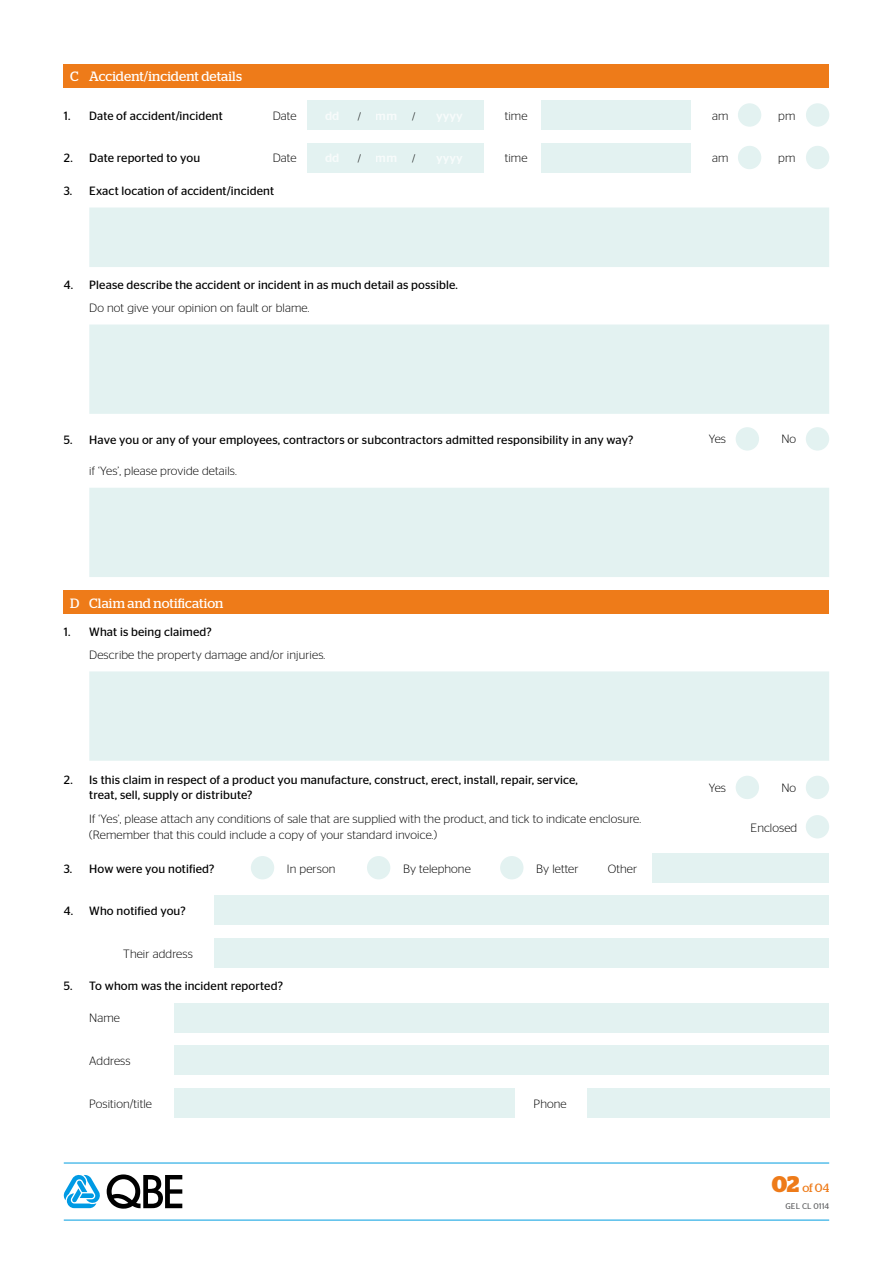
<style>
.page{position:relative;width:893px;height:1263px;background:#fff}
.page>*{position:absolute;margin:0;border:0;box-sizing:border-box;transform-origin:0 0}
.t1{font:13.5px "Stag";letter-spacing:.01em;color:#fff}
.t2{font:12px/15.8px "Stag Sans";letter-spacing:.01em;color:#000}
.t3{font:300 12px/15.8px "Stag Sans";letter-spacing:.01em;color:#000}
.t4{font:12px "Stag";color:#ee7b19}
.t5{font:300 10.5px "Stag Sans";color:#000}
.t6{font:8.25px "Stag Sans";letter-spacing:.01em;color:#646567}
.s1{font-weight:500;font-size:12px;color:#fff}
.s2{font-weight:700;font-size:22.5px}
</style>
<div class="page">
<hr style="left:64px;top:1220px;width:765px;height:1px;background:#009ee0">
<hr style="left:64px;top:1163px;width:765px;height:1px;background:#009ee0">
<svg style="left:107px;top:1174px;width:75px;height:34px"></svg>
<svg style="left:64px;top:1174px;width:36px;height:34px"></svg>
<div style="left:541px;top:100px;width:150px;height:30px;background:#e3f2f1"></div>
<div style="left:541px;top:143px;width:150px;height:29px;background:#e3f2f1"></div>
<div style="left:307px;top:100px;width:176px;height:30px;background:#e3f2f1"></div>
<div style="left:307px;top:143px;width:176px;height:29px;background:#e3f2f1"></div>
<div style="left:738px;top:103px;width:23px;height:24px;background:#e3f2f1;border-radius:50%"></div>
<div style="left:806px;top:103px;width:23px;height:24px;background:#e3f2f1;border-radius:50%"></div>
<div style="left:738px;top:146px;width:23px;height:23px;background:#e3f2f1;border-radius:50%"></div>
<div style="left:806px;top:146px;width:23px;height:23px;background:#e3f2f1;border-radius:50%"></div>
<div style="left:89px;top:324px;width:740px;height:90px;background:#e3f2f1"></div>
<div style="left:89px;top:671px;width:740px;height:90px;background:#e3f2f1"></div>
<div style="left:89px;top:488px;width:740px;height:89px;background:#e3f2f1"></div>
<div style="left:89px;top:207px;width:740px;height:60px;background:#e3f2f1"></div>
<div style="left:64px;top:64px;width:765px;height:23px;background:#ee7b19"></div>
<div style="left:806px;top:427px;width:23px;height:24px;background:#e3f2f1;border-radius:50%"></div>
<div style="left:736px;top:427px;width:23px;height:24px;background:#e3f2f1;border-radius:50%"></div>
<div style="left:806px;top:776px;width:23px;height:23px;background:#e3f2f1;border-radius:50%"></div>
<div style="left:736px;top:776px;width:23px;height:23px;background:#e3f2f1;border-radius:50%"></div>
<div style="left:64px;top:590px;width:765px;height:24px;background:#ee7b19"></div>
<div style="left:806px;top:815px;width:23px;height:23px;background:#e3f2f1;border-radius:50%"></div>
<div style="left:251px;top:856px;width:23px;height:23px;background:#e3f2f1;border-radius:50%"></div>
<div style="left:367px;top:856px;width:23px;height:23px;background:#e3f2f1;border-radius:50%"></div>
<div style="left:500px;top:856px;width:23px;height:23px;background:#e3f2f1;border-radius:50%"></div>
<div style="left:652px;top:853px;width:177px;height:29px;background:#e3f2f1"></div>
<div style="left:214px;top:895px;width:615px;height:30px;background:#e3f2f1"></div>
<div style="left:214px;top:938px;width:615px;height:30px;background:#e3f2f1"></div>
<div style="left:174px;top:1003px;width:655px;height:29px;background:#e3f2f1"></div>
<div style="left:174px;top:1088px;width:341px;height:29px;background:#e3f2f1"></div>
<div style="left:587px;top:1088px;width:242px;height:29px;background:#e3f2f1"></div>
<div style="left:174px;top:1045px;width:655px;height:30px;background:#e3f2f1"></div>
<p class="t1" style="left:70px;top:68px;width:173px">C Accident/incident details</p>
<p class="t2" style="left:64px;top:108px;width:161px">1. Date of accident/incident</p>
<p class="t2" style="left:64px;top:150px;width:138px">2. Date reported to you</p>
<p class="t3" style="left:273px;top:108px;width:25px">Date</p>
<p class="t3" style="left:273px;top:150px;width:25px">Date</p>
<p class="t2" style="left:64px;top:183px;width:212px">3. Exact location of accident/incident</p>
<p class="t5" style="left:358px;top:110px;width:59px">/<span class="s1">mm</span>/</p>
<p class="t5" style="left:358px;top:153px;width:59px">/<span class="s1">mm</span>/</p>
<p class="t2" style="left:64px;top:277px;width:396px">4. Please describe the accident or incident in as much detail as possible.</p>
<p class="t3" style="left:89px;top:300px;width:222px">Do not give your opinion on fault or blame.</p>
<p class="t3" style="left:505px;top:108px;width:24px">time</p>
<p class="t3" style="left:505px;top:150px;width:24px">time</p>
<p class="t2" style="left:64px;top:431px;width:571px">5. Have you or any of your employees, contractors or subcontractors admitted responsibility in any way?</p>
<p class="t3" style="left:89px;top:463px;width:149px">if ‘Yes’, please provide details.</p>
<p class="t1" style="left:70px;top:595px;width:155px">D Claim and notification</p>
<p class="t2" style="left:64px;top:624px;width:149px">1. What is being claimed?</p>
<p class="t3" style="left:89px;top:646px;width:238px">Describe the property damage and/or injuries.</p>
<p class="t2" style="left:89px;top:771px;width:490px;text-indent:-26px">2. Is this claim in respect of a product you manufacture, construct, erect, install, repair, service, treat, sell, supply or distribute?</p>
<p class="t3" style="left:89px;top:811px;width:553px">If ‘Yes’, please attach any conditions of sale that are supplied with the product, and tick to indicate enclosure. (Remember that this could include a copy of your standard invoice.)</p>
<p class="t2" style="left:64px;top:860px;width:152px">3. How were you notified?</p>
<p class="t3" style="left:287px;top:860px;width:50px">In person</p>
<p class="t3" style="left:403px;top:860px;width:69px">By telephone</p>
<p class="t3" style="left:536px;top:860px;width:44px">By letter</p>
<p class="t3" style="left:608px;top:860px;width:31px">Other</p>
<p class="t2" style="left:64px;top:903px;width:123px">4. Who notified you?</p>
<p class="t3" style="left:123px;top:945px;width:71px">Their address</p>
<p class="t2" style="left:64px;top:978px;width:221px">5. To whom was the incident reported?</p>
<p class="t3" style="left:89px;top:1010px;width:32px">Name</p>
<p class="t3" style="left:89px;top:1053px;width:43px">Address</p>
<p class="t3" style="left:89px;top:1095px;width:64px">Position/title</p>
<p class="t3" style="left:534px;top:1095px;width:35px">Phone</p>
<p class="t3" style="left:712px;top:108px;width:18px">am</p>
<p class="t3" style="left:778px;top:108px;width:19px">pm</p>
<p class="t3" style="left:712px;top:150px;width:18px">am</p>
<p class="t3" style="left:778px;top:150px;width:19px">pm</p>
<p class="t3" style="left:709px;top:431px;width:19px">Yes</p>
<p class="t3" style="left:781px;top:431px;width:16px">No</p>
<p class="t3" style="left:709px;top:780px;width:19px">Yes</p>
<p class="t3" style="left:781px;top:780px;width:16px">No</p>
<p class="t3" style="left:751px;top:819px;width:48px">Enclosed</p>
<p class="t4" style="left:772px;top:1181px;width:59px"><span class="s2">02</span> of 04</p>
<p class="t6" style="left:785px;top:1201px;width:45px">GEL CL 0114</p>
</div>
